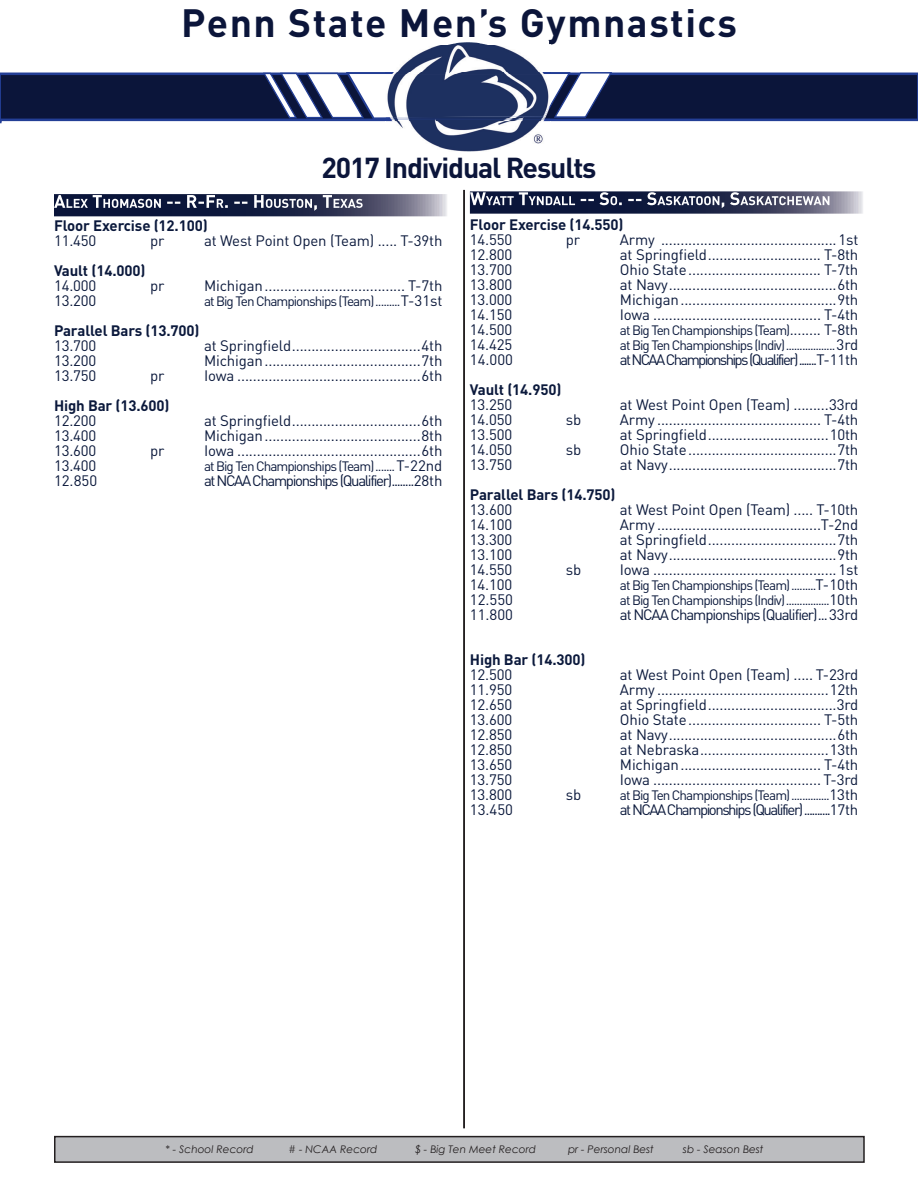
<style>
.page{position:relative;width:918px;height:1188px;background:#fff}
.page>*{position:absolute;margin:0;border:0;box-sizing:border-box;transform-origin:0 0}
.t1{font:700 39px "DIN Pro";letter-spacing:.04em;color:#0b153a}
.t2{font:700 28.5px "DIN Pro";letter-spacing:-.04em;color:#0b153a}
.t3{font:15px "DIN Pro";letter-spacing:-.01em;color:#0b193c}
.t4{font:700 15px "DIN Pro";letter-spacing:-.01em;color:#0b193c}
.t5{font:15px "DIN Pro";letter-spacing:-.1em;color:#0b193c}
.t6{font:15px "DIN Pro";letter-spacing:-.11em;color:#0b193c}
.t7{font:15px "DIN Pro";letter-spacing:-.09em;color:#0b193c}
.t8{font:15px "DIN Pro";letter-spacing:-.07em;color:#0b193c}
.t9{font:13.5px "DIN Pro";letter-spacing:-.07em;color:#0b193c}
.t10{font:700 12.6px "DIN Pro";color:#fff}
.t11{font:italic 10.5px "Century Gothic";color:#231f20}
.s1{font-size:18px}
.s2{font-size:15px}
</style>
<div class="page">
<img style="left:398px;top:44px;width:152px;height:27px">
<img style="left:452px;top:42px;width:98px;height:2px">
<img style="left:398px;top:123px;width:145px;height:29px">
<svg style="left:0;top:71px;width:918px;height:52px;background:#3c476c"></svg>
<svg style="left:54px;top:194px;width:393px;height:22px;background:#4b4f6a"></svg>
<svg style="left:54px;top:195px;width:309px;height:16px;background:#131c3f"></svg>
<svg style="left:470px;top:191px;width:393px;height:23px;background:#535872"></svg>
<svg style="left:470px;top:192px;width:359px;height:16px;background:#1d2547"></svg>
<hr style="left:463px;top:190px;width:2px;height:938px;background:#231f20">
<div style="left:55px;top:1137px;width:809px;height:25px;background:#bcbdc0"></div>
<div style="left:54px;top:1136px;width:811px;height:27px;border:2px solid #231f20"></div>
<h1 class="t1" style="left:181px;top:-10px;width:557px">Penn State Men’s Gymnastics</h1>
<h2 class="t2" style="left:321px;top:144px;width:277px">2017 Individual Results</h2>
<p class="t10" style="left:54px;top:193px;width:311px"><span class="s1">A</span>LEX <span class="s1">T</span>HOMASON <span class="s1">-- R-F</span>R<span class="s1">. -- H</span>OUSTON<span class="s1">, T</span>EXAS</p>
<p class="t4" style="left:54px;top:213px;width:155px">Floor Exercise (12.100)</p>
<p class="t3" style="left:54px;top:229px;width:44px">11.450</p>
<p class="t3" style="left:150px;top:229px;width:16px">pr</p>
<p class="t3" style="left:204px;top:229px;width:240px">at West Point Open (Team) ..... T-39th</p>
<p class="t4" style="left:54px;top:258px;width:93px">Vault (14.000)</p>
<p class="t3" style="left:54px;top:274px;width:44px">14.000</p>
<p class="t3" style="left:150px;top:274px;width:16px">pr</p>
<p class="t3" style="left:204px;top:274px;width:240px">Michigan .................................... T-7th</p>
<p class="t3" style="left:54px;top:289px;width:44px">13.200</p>
<p class="t9" style="left:204px;top:291px;width:240px">at Big Ten Championships (Team) .........<span class="s2">T-31st</span></p>
<p class="t4" style="left:54px;top:318px;width:147px">Parallel Bars (13.700)</p>
<p class="t3" style="left:54px;top:334px;width:44px">13.700</p>
<p class="t3" style="left:204px;top:334px;width:240px">at Springfield .................................4th</p>
<p class="t3" style="left:54px;top:349px;width:44px">13.200</p>
<p class="t3" style="left:204px;top:349px;width:240px">Michigan ........................................7th</p>
<p class="t3" style="left:54px;top:364px;width:44px">13.750</p>
<p class="t3" style="left:150px;top:364px;width:16px">pr</p>
<p class="t3" style="left:204px;top:364px;width:240px">Iowa ...............................................6th</p>
<p class="t4" style="left:54px;top:393px;width:117px">High Bar (13.600)</p>
<p class="t3" style="left:54px;top:409px;width:44px">12.200</p>
<p class="t3" style="left:204px;top:409px;width:240px">at Springfield .................................6th</p>
<p class="t3" style="left:54px;top:424px;width:44px">13.400</p>
<p class="t3" style="left:204px;top:424px;width:240px">Michigan ........................................8th</p>
<p class="t3" style="left:54px;top:439px;width:44px">13.600</p>
<p class="t3" style="left:150px;top:439px;width:16px">pr</p>
<p class="t3" style="left:204px;top:439px;width:240px">Iowa ...............................................6th</p>
<p class="t3" style="left:54px;top:454px;width:44px">13.400</p>
<p class="t9" style="left:204px;top:456px;width:240px">at Big Ten Championships (Team) ....... <span class="s2">T-22nd</span></p>
<p class="t3" style="left:54px;top:469px;width:45px">12.850</p>
<p class="t7" style="left:204px;top:469px;width:240px">at NCAA Championships (Qualifier) ........28th</p>
<p class="t10" style="left:470px;top:190px;width:362px"><span class="s1">W</span>YATT <span class="s1">T</span>YNDALL <span class="s1">-- S</span>O<span class="s1">. -- S</span>ASKATOON<span class="s1">, S</span>ASKATCHEWAN</p>
<p class="t4" style="left:470px;top:212px;width:155px">Floor Exercise (14.550)</p>
<p class="t3" style="left:470px;top:228px;width:44px">14.550</p>
<p class="t3" style="left:566px;top:228px;width:16px">pr</p>
<p class="t3" style="left:620px;top:228px;width:240px">Army .............................................1st</p>
<p class="t3" style="left:470px;top:243px;width:44px">12.800</p>
<p class="t3" style="left:620px;top:243px;width:240px">at Springfield ............................. T-8th</p>
<p class="t3" style="left:470px;top:258px;width:44px">13.700</p>
<p class="t3" style="left:620px;top:258px;width:240px">Ohio State .................................. T-7th</p>
<p class="t3" style="left:470px;top:273px;width:44px">13.800</p>
<p class="t3" style="left:620px;top:273px;width:240px">at Navy ...........................................6th</p>
<p class="t3" style="left:470px;top:288px;width:44px">13.000</p>
<p class="t3" style="left:620px;top:288px;width:240px">Michigan ........................................9th</p>
<p class="t3" style="left:470px;top:303px;width:44px">14.150</p>
<p class="t3" style="left:620px;top:303px;width:240px">Iowa ........................................... T-4th</p>
<p class="t3" style="left:470px;top:318px;width:44px">14.500</p>
<p class="t9" style="left:620px;top:320px;width:240px">at Big Ten Championships (Team) <span class="s2">........ T-8th</span></p>
<p class="t3" style="left:470px;top:333px;width:44px">14.425</p>
<p class="t9" style="left:620px;top:335px;width:240px">at Big Ten Championships (Indiv) .................. <span class="s2">3rd</span></p>
<p class="t3" style="left:470px;top:348px;width:45px">14.000</p>
<p class="t6" style="left:620px;top:348px;width:240px">at NCAA Championships (Qualifier).......T-11th</p>
<p class="t4" style="left:470px;top:377px;width:93px">Vault (14.950)</p>
<p class="t3" style="left:470px;top:393px;width:44px">13.250</p>
<p class="t3" style="left:620px;top:393px;width:240px">at West Point Open (Team) .........33rd</p>
<p class="t3" style="left:470px;top:408px;width:44px">14.050</p>
<p class="t3" style="left:566px;top:408px;width:17px">sb</p>
<p class="t3" style="left:620px;top:408px;width:240px">Army .......................................... T-4th</p>
<p class="t3" style="left:470px;top:423px;width:44px">13.500</p>
<p class="t3" style="left:620px;top:423px;width:240px">at Springfield ...............................10th</p>
<p class="t3" style="left:470px;top:438px;width:44px">14.050</p>
<p class="t3" style="left:566px;top:438px;width:17px">sb</p>
<p class="t3" style="left:620px;top:438px;width:240px">Ohio State ......................................7th</p>
<p class="t3" style="left:470px;top:453px;width:44px">13.750</p>
<p class="t3" style="left:620px;top:453px;width:240px">at Navy ...........................................7th</p>
<p class="t4" style="left:470px;top:482px;width:147px">Parallel Bars (14.750)</p>
<p class="t3" style="left:470px;top:498px;width:44px">13.600</p>
<p class="t3" style="left:620px;top:498px;width:240px">at West Point Open (Team) ..... T-10th</p>
<p class="t3" style="left:470px;top:513px;width:44px">14.100</p>
<p class="t3" style="left:620px;top:513px;width:240px">Army ..........................................T-2nd</p>
<p class="t3" style="left:470px;top:528px;width:44px">13.300</p>
<p class="t3" style="left:620px;top:528px;width:240px">at Springfield .................................7th</p>
<p class="t3" style="left:470px;top:543px;width:44px">13.100</p>
<p class="t3" style="left:620px;top:543px;width:240px">at Navy ...........................................9th</p>
<p class="t3" style="left:470px;top:558px;width:44px">14.550</p>
<p class="t3" style="left:566px;top:558px;width:17px">sb</p>
<p class="t3" style="left:620px;top:558px;width:240px">Iowa ...............................................1st</p>
<p class="t3" style="left:470px;top:573px;width:44px">14.100</p>
<p class="t9" style="left:620px;top:575px;width:240px">at Big Ten Championships (Team) .........<span class="s2">T-10th</span></p>
<p class="t3" style="left:470px;top:588px;width:45px">12.550</p>
<p class="t9" style="left:620px;top:590px;width:240px">at Big Ten Championships (Indiv) ................<span class="s2">10th</span></p>
<p class="t3" style="left:470px;top:603px;width:45px">11.800</p>
<p class="t8" style="left:620px;top:603px;width:240px">at NCAA Championships (Qualifier) ...33rd</p>
<p class="t4" style="left:470px;top:647px;width:117px">High Bar (14.300)</p>
<p class="t3" style="left:470px;top:663px;width:44px">12.500</p>
<p class="t3" style="left:620px;top:663px;width:240px">at West Point Open (Team) ..... T-23rd</p>
<p class="t3" style="left:470px;top:678px;width:44px">11.950</p>
<p class="t3" style="left:620px;top:678px;width:240px">Army ............................................12th</p>
<p class="t3" style="left:470px;top:693px;width:44px">12.650</p>
<p class="t3" style="left:620px;top:693px;width:240px">at Springfield .................................3rd</p>
<p class="t3" style="left:470px;top:708px;width:44px">13.600</p>
<p class="t3" style="left:620px;top:708px;width:240px">Ohio State .................................. T-5th</p>
<p class="t3" style="left:470px;top:723px;width:44px">12.850</p>
<p class="t3" style="left:620px;top:723px;width:240px">at Navy ...........................................6th</p>
<p class="t3" style="left:470px;top:738px;width:44px">12.850</p>
<p class="t3" style="left:620px;top:738px;width:240px">at Nebraska .................................13th</p>
<p class="t3" style="left:470px;top:753px;width:44px">13.650</p>
<p class="t3" style="left:620px;top:753px;width:240px">Michigan .................................... T-4th</p>
<p class="t3" style="left:470px;top:768px;width:44px">13.750</p>
<p class="t3" style="left:620px;top:768px;width:240px">Iowa ........................................... T-3rd</p>
<p class="t3" style="left:470px;top:783px;width:44px">13.800</p>
<p class="t3" style="left:566px;top:783px;width:17px">sb</p>
<p class="t9" style="left:620px;top:785px;width:240px">at Big Ten Championships (Team) ..............<span class="s2">13th</span></p>
<p class="t3" style="left:470px;top:798px;width:45px">13.450</p>
<p class="t5" style="left:620px;top:798px;width:240px">at NCAA Championships (Qualifier) ..........17th</p>
<p class="t11" style="left:166px;top:1142px;width:90px">* - School Record</p>
<p class="t11" style="left:289px;top:1142px;width:90px"># - NCAA Record</p>
<p class="t11" style="left:415px;top:1142px;width:122px">$ - Big Ten Meet Record</p>
<p class="t11" style="left:568px;top:1142px;width:87px">pr - Personal Best</p>
<p class="t11" style="left:683px;top:1142px;width:82px">sb - Season Best</p>
</div>
